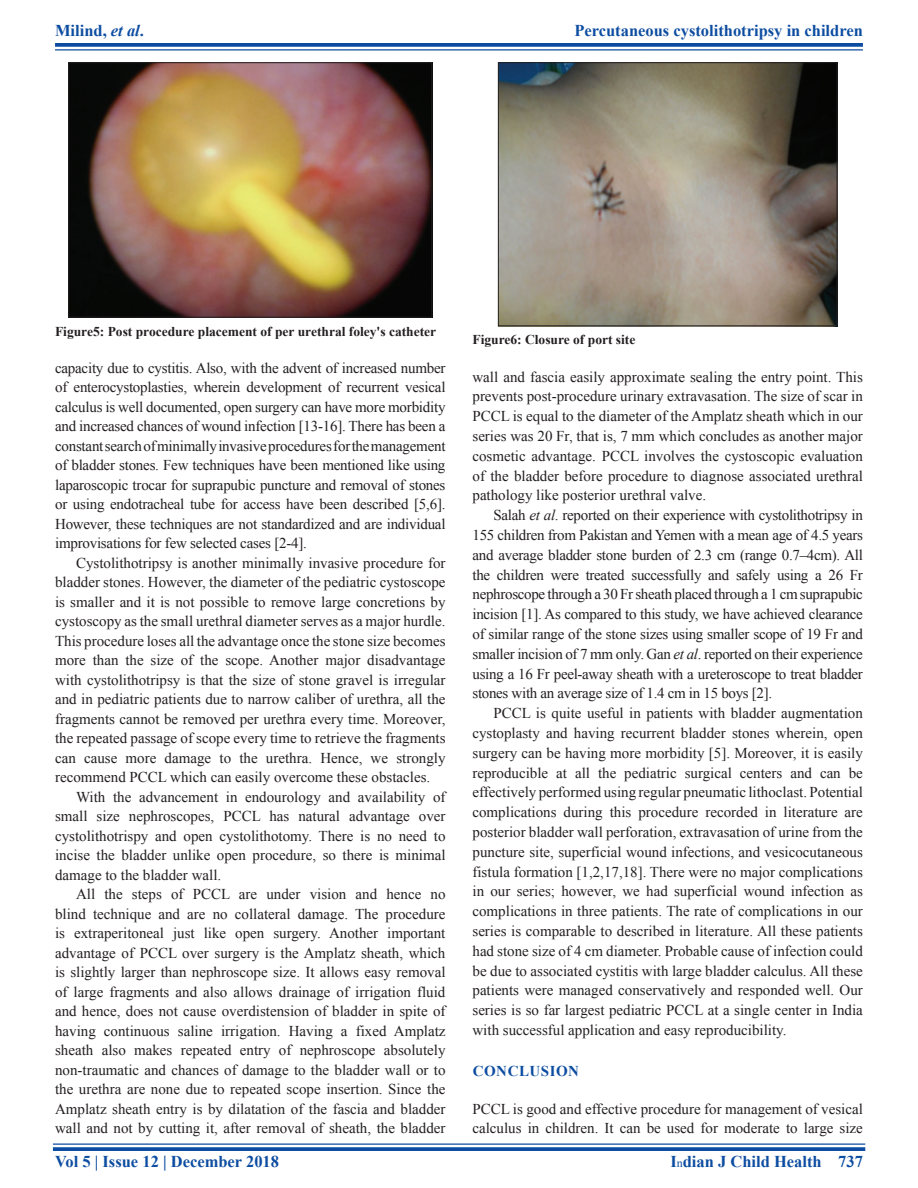
<style>
.page{position:relative;width:918px;height:1188px;background:#fff}
.page>*{position:absolute;margin:0;border:0;box-sizing:border-box;transform-origin:0 0}
.RH{font:700 16.5px "Times New Roman";color:#0d4da1}
.RF{font:700 16.5px "Times New Roman";color:#0d4da1}
.TX{font:15px/19.8px "Times New Roman";color:#231f20;text-align:justify}
.TXFL{font:15px/19.5px "Times New Roman";color:#231f20;text-align:justify}
.t1{font:700 15px "Times New Roman";letter-spacing:.035em;color:#0d4da1}
.FGC{font:700 13.5px "Times New Roman";color:#231f20}
.s1{font-style:italic}
.s2{font-weight:400;font-size:12px}
</style>
<div class="page">
<svg style="left:55px;top:43px;width:808px;height:4px;background:#1b57a6"></svg>
<hr style="left:55px;top:49px;width:808px;height:2px;background:#0d4da1">
<hr style="left:53px;top:1143px;width:812px;height:2px;background:#0d4da1">
<svg style="left:53px;top:1147px;width:812px;height:4px;background:#1b57a6"></svg>
<img style="left:500px;top:65px;width:335px;height:259px">
<div style="left:498px;top:63px;width:339px;height:263px;border:1px solid #231f20"></div>
<img style="left:70px;top:65px;width:360px;height:250px">
<div style="left:68px;top:63px;width:364px;height:254px;border:1px solid #231f20"></div>
<p class="RH" style="left:55px;top:18px;width:90px">Milind, <span class="s1">et al</span>.</p>
<p class="RH" style="left:574px;top:18px;width:290px">Percutaneous cystolithotripsy in children</p>
<p class="FGC" style="left:55px;top:321px;width:383px">Figure5: Post procedure placement of per urethral foley's catheter</p>
<p class="TXFL" style="left:55px;top:358px;width:392px">capacity due to cystitis. Also, with the advent of increased number of enterocystoplasties, wherein development of recurrent vesical calculus is well documented, open surgery can have more morbidity and increased chances of wound infection [13-16]. There has been a constant search of minimally invasive procedures for the management of bladder stones. Few techniques have been mentioned like using laparoscopic trocar for suprapubic puncture and removal of stones or using endotracheal tube for access have been described [5,6].<br>However, these techniques are not standardized and are individual improvisations for few selected cases [2-4].</p>
<p class="TX" style="left:55px;top:553px;width:392px;text-indent:21px">Cystolithotripsy is another minimally invasive procedure for bladder stones. However, the diameter of the pediatric cystoscope is smaller and it is not possible to remove large concretions by cystoscopy as the small urethral diameter serves as a major hurdle.<br>This procedure loses all the advantage once the stone size becomes more than the size of the scope. Another major disadvantage with cystolithotripsy is that the size of stone gravel is irregular and in pediatric patients due to narrow caliber of urethra, all the fragments cannot be removed per urethra every time. Moreover, the repeated passage of scope every time to retrieve the fragments can cause more damage to the urethra. Hence, we strongly recommend PCCL which can easily overcome these obstacles.</p>
<p class="TX" style="left:55px;top:787px;width:392px;text-indent:21px">With the advancement in endourology and availability of small size nephroscopes, PCCL has natural advantage over cystolithotrispy and open cystolithotomy. There is no need to incise the bladder unlike open procedure, so there is minimal damage to the bladder wall.</p>
<p class="TX" style="left:55px;top:884px;width:392px;text-indent:21px">All the steps of PCCL are under vision and hence no blind technique and are no collateral damage. The procedure is extraperitoneal just like open surgery. Another important advantage of PCCL over surgery is the Amplatz sheath, which is slightly larger than nephroscope size. It allows easy removal of large fragments and also allows drainage of irrigation fluid and hence, does not cause overdistension of bladder in spite of having continuous saline irrigation. Having a fixed Amplatz sheath also makes repeated entry of nephroscope absolutely non-traumatic and chances of damage to the bladder wall or to the urethra are none due to repeated scope insertion. Since the Amplatz sheath entry is by dilatation of the fascia and bladder wall and not by cutting it, after removal of sheath, the bladder</p>
<p class="FGC" style="left:472px;top:330px;width:164px">Figure6: Closure of port site</p>
<p class="TX" style="left:472px;top:366px;width:392px">wall and fascia easily approximate sealing the entry point. This prevents post-procedure urinary extravasation. The size of scar in PCCL is equal to the diameter of the Amplatz sheath which in our series was 20 Fr, that is, 7 mm which concludes as another major cosmetic advantage. PCCL involves the cystoscopic evaluation of the bladder before procedure to diagnose associated urethral pathology like posterior urethral valve.</p>
<p class="TX" style="left:472px;top:505px;width:392px;text-indent:21px">Salah <span class="s1">et al</span>. reported on their experience with cystolithotripsy in 155 children from Pakistan and Yemen with a mean age of 4.5 years and average bladder stone burden of 2.3 cm (range 0.7–4cm). All the children were treated successfully and safely using a 26 Fr nephroscope through a 30 Fr sheath placed through a 1 cm suprapubic incision [1]. As compared to this study, we have achieved clearance of similar range of the stone sizes using smaller scope of 19 Fr and smaller incision of 7 mm only. Gan <span class="s1">et al</span>. reported on their experience using a 16 Fr peel-away sheath with a ureteroscope to treat bladder stones with an average size of 1.4 cm in 15 boys [2].</p>
<p class="TX" style="left:472px;top:703px;width:392px;text-indent:21px">PCCL is quite useful in patients with bladder augmentation cystoplasty and having recurrent bladder stones wherein, open surgery can be having more morbidity [5]. Moreover, it is easily reproducible at all the pediatric surgical centers and can be effectively performed using regular pneumatic lithoclast. Potential complications during this procedure recorded in literature are posterior bladder wall perforation, extravasation of urine from the puncture site, superficial wound infections, and vesicocutaneous fistula formation [1,2,17,18]. There were no major complications in our series; however, we had superficial wound infection as complications in three patients. The rate of complications in our series is comparable to described in literature. All these patients had stone size of 4 cm diameter. Probable cause of infection could be due to associated cystitis with large bladder calculus. All these patients were managed conservatively and responded well. Our series is so far largest pediatric PCCL at a single center in India with successful application and easy reproducibility.</p>
<h1 class="t1" style="left:473px;top:1060px;width:108px">CONCLUSION</h1>
<p class="TXFL" style="left:472px;top:1098px;width:392px">PCCL is good and effective procedure for management of vesical calculus in children. It can be used for moderate to large size</p>
<p class="RF" style="left:55px;top:1150px;width:226px">Vol 5 | Issue 12 | December 2018</p>
<p class="RF" style="left:670px;top:1150px;width:194px">I<span class="s2">n</span>dian J Child Health 737</p>
</div>
